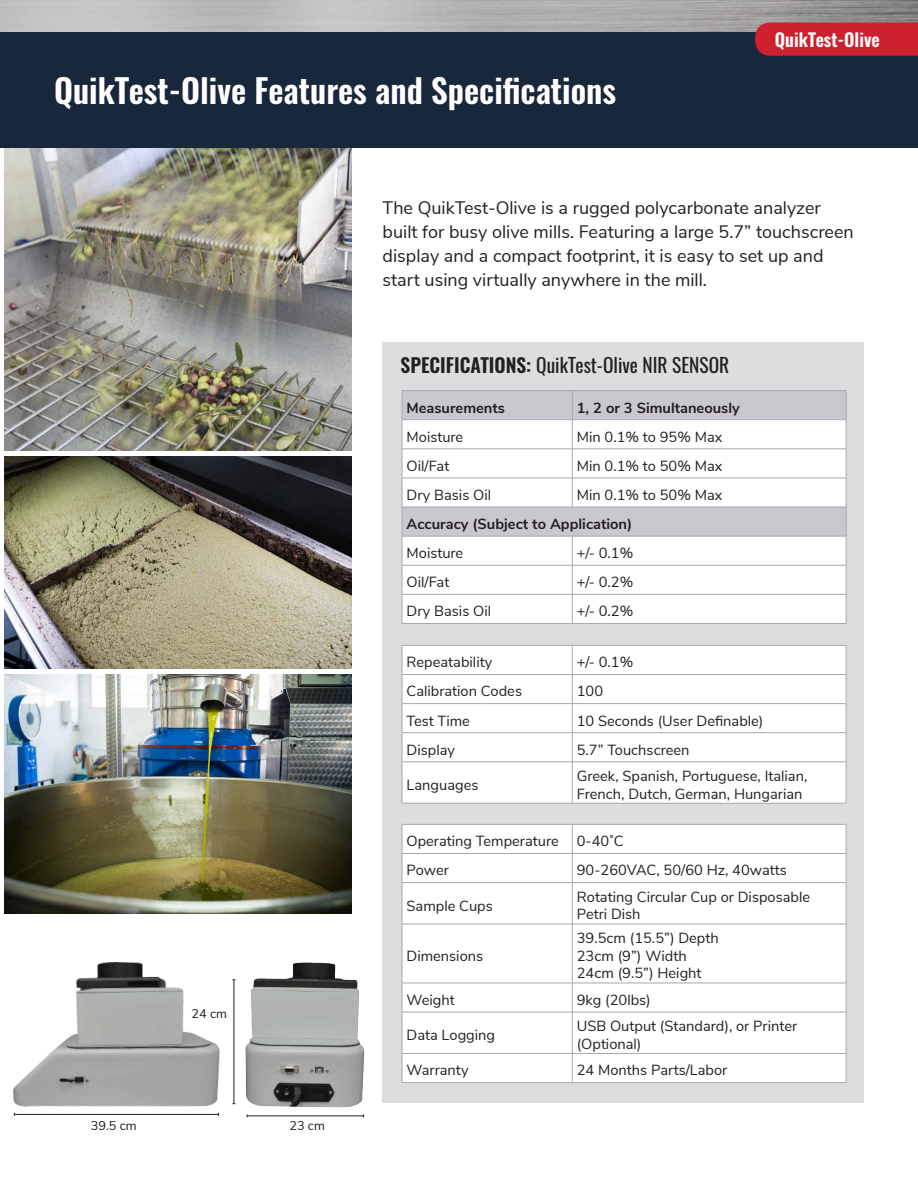
<style>
.page{position:relative;width:918px;height:1188px;background:#fff}
.page>*{position:absolute;margin:0;border:0;box-sizing:border-box;transform-origin:0 0}
.t1{font:600 33px "Oswald";color:#fff}
.t2{font:19.35px "Oswald";color:#231f20}
.t3{font:18px/24px "Nunito Sans";color:#231f20}
.t4{font:600 18px "Oswald";color:#fff}
.t5{font:14.7px/17.5px "Nunito Sans";color:#231f20}
.t6{font:700 14.7px "Nunito Sans";color:#231f20}
.t7{font:12.75px "Nunito Sans";color:#231f20}
.s1{font-weight:600}
</style>
<div class="page">
<div style="left:383px;top:343px;width:481px;height:760px;background:#dcdddf"></div>
<div style="left:403px;top:391px;width:443px;height:28px;background:#cac8ce"></div>
<div style="left:403px;top:420px;width:443px;height:203px;background:#fff"></div>
<svg style="left:403px;top:450px;width:443px;height:144px;background:#f3f2f4"></svg>
<hr style="left:402px;top:419px;width:170px;height:1px;background:#a8a9ad">
<hr style="left:572px;top:419px;width:274px;height:1px;background:#a8a9ad">
<hr style="left:402px;top:449px;width:170px;height:1px;background:#a8a9ad">
<hr style="left:572px;top:449px;width:274px;height:1px;background:#a8a9ad">
<hr style="left:402px;top:478px;width:170px;height:1px;background:#a8a9ad">
<hr style="left:572px;top:478px;width:274px;height:1px;background:#a8a9ad">
<svg style="left:572px;top:391px;width:1px;height:116px"></svg>
<hr style="left:402px;top:536px;width:170px;height:1px;background:#a8a9ad">
<hr style="left:572px;top:536px;width:274px;height:1px;background:#a8a9ad">
<hr style="left:402px;top:565px;width:170px;height:1px;background:#a8a9ad">
<hr style="left:572px;top:565px;width:274px;height:1px;background:#a8a9ad">
<hr style="left:402px;top:594px;width:170px;height:1px;background:#a8a9ad">
<hr style="left:572px;top:594px;width:274px;height:1px;background:#a8a9ad">
<svg style="left:572px;top:536px;width:1px;height:87px"></svg>
<hr style="left:402px;top:390px;width:170px;height:1px;background:#a8a9ad">
<hr style="left:572px;top:390px;width:274px;height:1px;background:#a8a9ad">
<hr style="left:402px;top:507px;width:170px;height:1px;background:#a8a9ad">
<hr style="left:572px;top:507px;width:274px;height:1px;background:#a8a9ad">
<svg style="left:402px;top:391px;width:1px;height:232px"></svg>
<svg style="left:846px;top:391px;width:1px;height:232px"></svg>
<hr style="left:402px;top:623px;width:170px;height:1px;background:#a8a9ad">
<hr style="left:572px;top:623px;width:274px;height:1px;background:#a8a9ad">
<div style="left:403px;top:763px;width:443px;height:40px;background:#fff"></div>
<hr style="left:402px;top:645px;width:170px;height:1px;background:#a8a9ad">
<hr style="left:572px;top:645px;width:274px;height:1px;background:#a8a9ad">
<hr style="left:572px;top:762px;width:1px;height:41px;background:#a8a9ad">
<div style="left:402px;top:646px;width:445px;height:116px;background:#fff"></div>
<hr style="left:402px;top:762px;width:170px;height:1px;background:#a8a9ad">
<hr style="left:402px;top:762px;width:1px;height:41px;background:#a8a9ad">
<hr style="left:572px;top:762px;width:274px;height:1px;background:#a8a9ad">
<hr style="left:846px;top:762px;width:1px;height:41px;background:#a8a9ad">
<hr style="left:402px;top:803px;width:170px;height:1px;background:#a8a9ad">
<hr style="left:572px;top:803px;width:274px;height:1px;background:#a8a9ad">
<div style="left:403px;top:825px;width:442px;height:257px;background:#fff"></div>
<div style="left:403px;top:854px;width:443px;height:199px;background:#fff"></div>
<hr style="left:402px;top:824px;width:170px;height:1px;background:#a8a9ad">
<hr style="left:572px;top:824px;width:274px;height:1px;background:#a8a9ad">
<hr style="left:402px;top:853px;width:170px;height:1px;background:#a8a9ad">
<hr style="left:572px;top:853px;width:274px;height:1px;background:#a8a9ad">
<svg style="left:572px;top:825px;width:1px;height:57px"></svg>
<hr style="left:402px;top:882px;width:170px;height:1px;background:#a8a9ad">
<hr style="left:572px;top:882px;width:274px;height:1px;background:#a8a9ad">
<hr style="left:572px;top:883px;width:1px;height:41px;background:#a8a9ad">
<hr style="left:572px;top:924px;width:1px;height:59px;background:#a8a9ad">
<svg style="left:572px;top:984px;width:1px;height:28px"></svg>
<hr style="left:572px;top:1012px;width:1px;height:41px;background:#a8a9ad">
<svg style="left:572px;top:1054px;width:1px;height:28px"></svg>
<svg style="left:402px;top:825px;width:1px;height:57px"></svg>
<svg style="left:846px;top:825px;width:1px;height:57px"></svg>
<hr style="left:402px;top:883px;width:1px;height:41px;background:#a8a9ad">
<hr style="left:846px;top:883px;width:1px;height:41px;background:#a8a9ad">
<hr style="left:402px;top:924px;width:170px;height:1px;background:#a8a9ad">
<hr style="left:402px;top:924px;width:1px;height:59px;background:#a8a9ad">
<hr style="left:572px;top:924px;width:274px;height:1px;background:#a8a9ad">
<hr style="left:846px;top:924px;width:1px;height:59px;background:#a8a9ad">
<hr style="left:402px;top:983px;width:170px;height:1px;background:#a8a9ad">
<hr style="left:572px;top:983px;width:274px;height:1px;background:#a8a9ad">
<svg style="left:846px;top:983px;width:1px;height:29px"></svg>
<hr style="left:402px;top:1012px;width:170px;height:1px;background:#a8a9ad">
<hr style="left:572px;top:1012px;width:274px;height:1px;background:#a8a9ad">
<hr style="left:846px;top:1012px;width:1px;height:41px;background:#a8a9ad">
<hr style="left:402px;top:1053px;width:170px;height:1px;background:#a8a9ad">
<hr style="left:572px;top:1053px;width:274px;height:1px;background:#a8a9ad">
<svg style="left:846px;top:1054px;width:1px;height:28px"></svg>
<hr style="left:402px;top:1082px;width:170px;height:1px;background:#a8a9ad">
<hr style="left:572px;top:1082px;width:274px;height:1px;background:#a8a9ad">
<div style="left:0;top:26px;width:918px;height:122px;background:#18273a"></div>
<img style="left:0;top:0;width:918px;height:31px">
<svg style="left:755px;top:22px;width:163px;height:34px;background:#ca2231"></svg>
<img style="left:5px;top:148px;width:347px;height:303px">
<img style="left:5px;top:457px;width:347px;height:211px">
<img style="left:5px;top:674px;width:347px;height:240px">
<img style="left:250px;top:941px;width:175px;height:177px">
<img style="left:12px;top:962px;width:238px;height:156px">
<hr style="left:234px;top:980px;width:1px;height:124px;background:#231f20">
<hr style="left:14px;top:1114px;width:204px;height:1px;background:#231f20">
<hr style="left:247px;top:1116px;width:117px;height:1px;background:#231f20">
<p class="t1" style="left:54px;top:73px;width:564px">QuikTest-Olive Features and Specifications</p>
<p class="t4" style="left:775px;top:30px;width:106px">QuikTest-Olive</p>
<p class="t3" style="left:383px;top:195px;width:473px">The QuikTest-Olive is a rugged polycarbonate analyzer built for busy olive mills. Featuring a large 5.7” touchscreen display and a compact footprint, it is easy to set up and start using virtually anywhere in the mill.</p>
<p class="t7" style="left:191px;top:1004px;width:37px">24 cm</p>
<p class="t7" style="left:91px;top:1116px;width:47px">39.5 cm</p>
<p class="t7" style="left:289px;top:1116px;width:37px">23 cm</p>
<p class="t2" style="left:401px;top:348px;width:330px"><span class="s1">SPECIFICATIONS:</span> QuikTest-Olive NIR SENSOR</p>
<p class="t6" style="left:407px;top:397px;width:100px">Measurements</p>
<p class="t6" style="left:577px;top:397px;width:164px">1, 2 or 3 Simultaneously</p>
<p class="t5" style="left:407px;top:427px;width:58px">Moisture</p>
<p class="t5" style="left:577px;top:427px;width:147px">Min 0.1% to 95% Max</p>
<p class="t5" style="left:407px;top:456px;width:44px">Oil/Fat</p>
<p class="t5" style="left:577px;top:456px;width:147px">Min 0.1% to 50% Max</p>
<p class="t5" style="left:407px;top:485px;width:86px">Dry Basis Oil</p>
<p class="t5" style="left:577px;top:485px;width:147px">Min 0.1% to 50% Max</p>
<p class="t6" style="left:407px;top:513px;width:227px">Accuracy (Subject to Application)</p>
<p class="t5" style="left:407px;top:543px;width:58px">Moisture</p>
<p class="t5" style="left:577px;top:543px;width:58px">+/- 0.1%</p>
<p class="t5" style="left:407px;top:572px;width:44px">Oil/Fat</p>
<p class="t5" style="left:577px;top:572px;width:58px">+/- 0.2%</p>
<p class="t5" style="left:407px;top:602px;width:86px">Dry Basis Oil</p>
<p class="t5" style="left:577px;top:602px;width:58px">+/- 0.2%</p>
<p class="t5" style="left:407px;top:653px;width:87px">Repeatability</p>
<p class="t5" style="left:577px;top:653px;width:58px">+/- 0.1%</p>
<p class="t5" style="left:407px;top:682px;width:117px">Calibration Codes</p>
<p class="t5" style="left:577px;top:682px;width:28px">100</p>
<p class="t5" style="left:407px;top:711px;width:65px">Test Time</p>
<p class="t5" style="left:577px;top:711px;width:188px">10 Seconds (User Definable)</p>
<p class="t5" style="left:407px;top:740px;width:50px">Display</p>
<p class="t5" style="left:577px;top:740px;width:114px">5.7” Touchscreen</p>
<p class="t5" style="left:407px;top:775px;width:73px">Languages</p>
<p class="t5" style="left:577px;top:766px;width:232px">Greek, Spanish, Portuguese, Italian,<br>French, Dutch, German, Hungarian</p>
<p class="t5" style="left:407px;top:832px;width:154px">Operating Temperature</p>
<p class="t5" style="left:577px;top:832px;width:48px">0-40˚C</p>
<p class="t5" style="left:407px;top:861px;width:44px">Power</p>
<p class="t5" style="left:577px;top:861px;width:211px">90-260VAC, 50/60 Hz, 40watts</p>
<p class="t5" style="left:407px;top:896px;width:88px">Sample Cups</p>
<p class="t5" style="left:577px;top:887px;width:235px">Rotating Circular Cup or Disposable<br>Petri Dish</p>
<p class="t5" style="left:407px;top:946px;width:78px">Dimensions</p>
<p class="t5" style="left:577px;top:929px;width:143px">39.5cm (15.5”) Depth</p>
<p class="t5" style="left:577px;top:946px;width:111px">23cm (9”) Width</p>
<p class="t5" style="left:577px;top:964px;width:126px">24cm (9.5”) Height</p>
<p class="t5" style="left:407px;top:990px;width:50px">Weight</p>
<p class="t5" style="left:577px;top:990px;width:76px">9kg (20lbs)</p>
<p class="t5" style="left:407px;top:1025px;width:90px">Data Logging</p>
<p class="t5" style="left:577px;top:1017px;width:222px">USB Output (Standard), or Printer (Optional)</p>
<p class="t5" style="left:407px;top:1061px;width:64px">Warranty</p>
<p class="t5" style="left:577px;top:1061px;width:152px">24 Months Parts/Labor</p>
</div>
